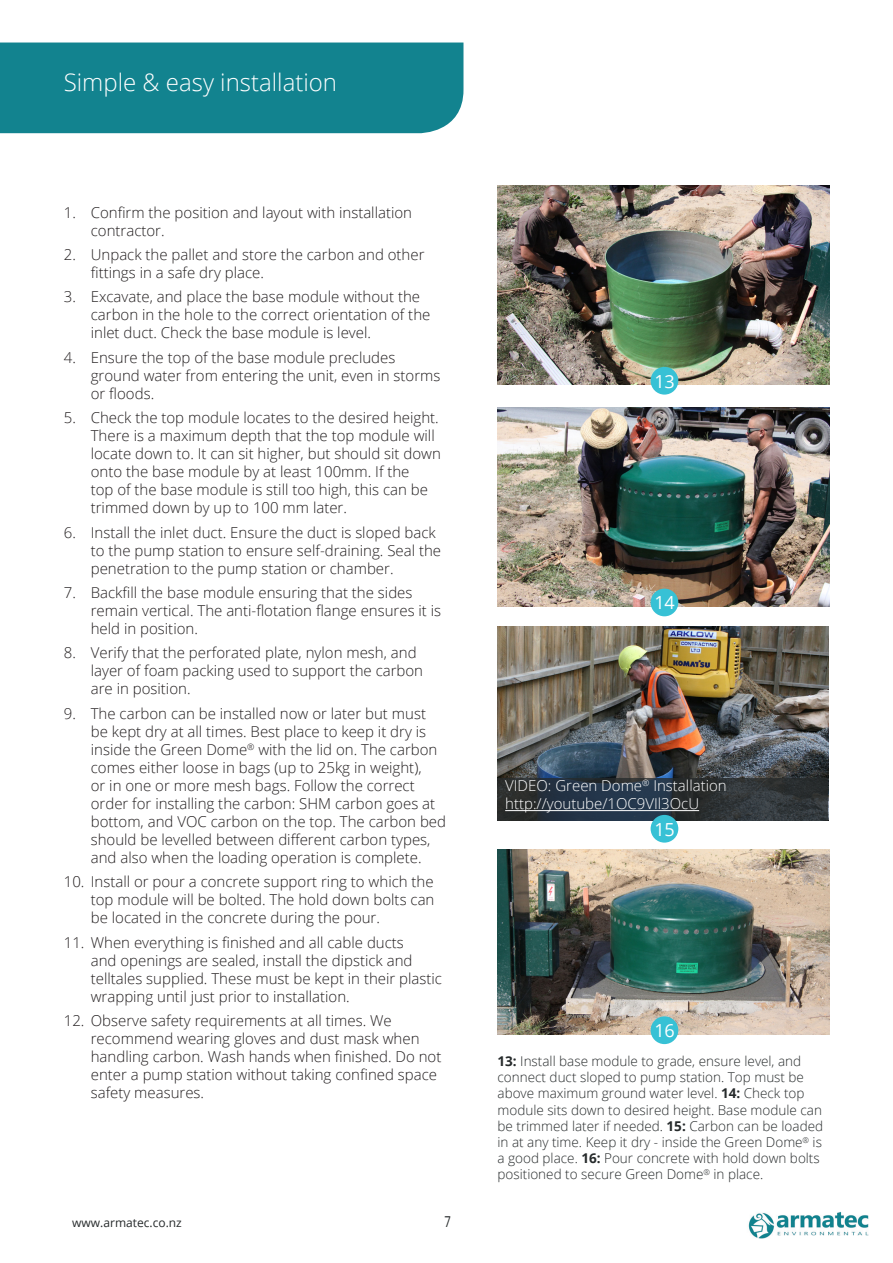
<style>
.page{position:relative;width:893px;height:1263px;background:#fff}
.page>*{position:absolute;margin:0;border:0;box-sizing:border-box;transform-origin:0 0}
.Page_Title{font:300 24px "Open Sans";color:#fff}
.t1{font:18px "Open Sans";color:#fff}
.t2{font:300 15px/18px "Open Sans";color:#231f20}
.Body{font:300 15px "Open Sans";color:#fff}
.t3{font:15px "Open Sans";color:#262a2b;scale:.75 1}
.Description_Text{font:300 13.5px/16.2px "Open Sans";color:#262a2b}
.t4{font:12px "Open Sans";color:#262a2b}
.s1{font-weight:700}
</style>
<div class="page">
<div style="left:0;top:43px;width:463px;height:90px;background:#12838f"></div>
<img style="left:748px;top:1211px;width:121px;height:28px">
<img style="left:497px;top:186px;width:332px;height:199px">
<img style="left:497px;top:407px;width:332px;height:199px">
<img style="left:497px;top:626px;width:331px;height:152px">
<img style="left:497px;top:850px;width:332px;height:184px">
<div style="left:651px;top:367px;width:27px;height:28px;background:#37c1d5;border-radius:50%"></div>
<div style="left:651px;top:589px;width:27px;height:27px;background:#37c1d5;border-radius:50%"></div>
<div style="left:651px;top:1016px;width:27px;height:28px;background:#37c1d5;border-radius:50%"></div>
<svg style="left:497px;top:778px;width:331px;height:43px;background:#2a333b"></svg>
<div style="left:651px;top:815px;width:27px;height:28px;background:#37c1d5;border-radius:50%"></div>
<hr style="left:505px;top:810px;width:194px;height:1px;background:#fff">
<p class="Page_Title" style="left:64px;top:66px;width:275px">Simple &amp; easy installation</p>
<p class="t2" style="left:91px;top:203px;width:323px;text-indent:-27px">1. Confirm the position and layout with installation contractor.</p>
<p class="t2" style="left:91px;top:245px;width:335px;text-indent:-27px">2. Unpack the pallet and store the carbon and other fittings in a safe dry place.</p>
<p class="t2" style="left:91px;top:288px;width:341px;text-indent:-27px">3. Excavate, and place the base module without the carbon in the hole to the correct orientation of the inlet duct. Check the base module is level.</p>
<p class="t2" style="left:91px;top:348px;width:351px;text-indent:-27px">4. Ensure the top of the base module precludes ground water from entering the unit, even in storms or floods.</p>
<p class="t2" style="left:91px;top:408px;width:352px;text-indent:-27px">5. Check the top module locates to the desired height.<br>There is a maximum depth that the top module will locate down to. It can sit higher, but should sit down onto the base module by at least 100mm. If the<br>top of the base module is still too high, this can be trimmed down by up to 100 mm later.</p>
<p class="t2" style="left:91px;top:523px;width:352px;text-indent:-27px">6. Install the inlet duct. Ensure the duct is sloped back to the pump station to ensure self-draining. Seal the penetration to the pump station or chamber.</p>
<p class="t2" style="left:91px;top:583px;width:352px;text-indent:-27px">7. Backfill the base module ensuring that the sides remain vertical. The anti-flotation flange ensures it is held in position.</p>
<p class="t2" style="left:91px;top:644px;width:334px;text-indent:-27px">8. Verify that the perforated plate, nylon mesh, and layer of foam packing used to support the carbon are in position.</p>
<p class="t2" style="left:91px;top:704px;width:357px;text-indent:-27px">9. The carbon can be installed now or later but must be kept dry at all times. Best place to keep it dry is inside the Green Dome<sup>®</sup> with the lid on. The carbon comes either loose in bags (up to 25kg in weight),<br>or in one or more mesh bags. Follow the correct order for installing the carbon: SHM carbon goes at bottom, and VOC carbon on the top. The carbon bed should be levelled between different carbon types, and also when the loading operation is complete.</p>
<p class="t2" style="left:91px;top:872px;width:345px;text-align:justify;text-indent:-27px">10. Install or pour a concrete support ring to which the top module will be bolted. The hold down bolts can be located in the concrete during the pour.</p>
<p class="t2" style="left:91px;top:933px;width:353px;text-indent:-27px">11. When everything is finished and all cable ducts<br>and openings are sealed, install the dipstick and telltales supplied. These must be kept in their plastic wrapping until just prior to installation.</p>
<p class="t2" style="left:91px;top:1011px;width:352px;text-indent:-27px">12. Observe safety requirements at all times. We recommend wearing gloves and dust mask when handling carbon. Wash hands when finished. Do not enter a pump station without taking confined space safety measures.</p>
<p class="t4" style="left:72px;top:1214px;width:111px">www.armatec.co.nz</p>
<p class="t3" style="left:444px;top:1211px;width:10px">7</p>
<p class="t1" style="left:654px;top:369px;width:22px">13</p>
<p class="t1" style="left:654px;top:590px;width:22px">14</p>
<p class="Body" style="left:505px;top:776px;width:223px">VIDEO: Green Dome<sup>®</sup> Installation</p>
<p class="Body" style="left:505px;top:794px;width:195px">http://youtube/1OC9VIl3OcU</p>
<p class="t1" style="left:654px;top:817px;width:22px">15</p>
<p class="t1" style="left:654px;top:1018px;width:22px">16</p>
<p class="Description_Text" style="left:497px;top:1053px;width:327px"><span class="s1">13:</span> Install base module to grade, ensure level, and connect duct sloped to pump station. Top must be above maximum ground water level. <span class="s1">14:</span> Check top module sits down to desired height. Base module can be trimmed later if needed. <span class="s1">15:</span> Carbon can be loaded in at any time. Keep it dry - inside the Green Dome<sup>®</sup> is a good place. <span class="s1">16:</span> Pour concrete with hold down bolts positioned to secure Green Dome<sup>®</sup> in place.</p>
</div>
